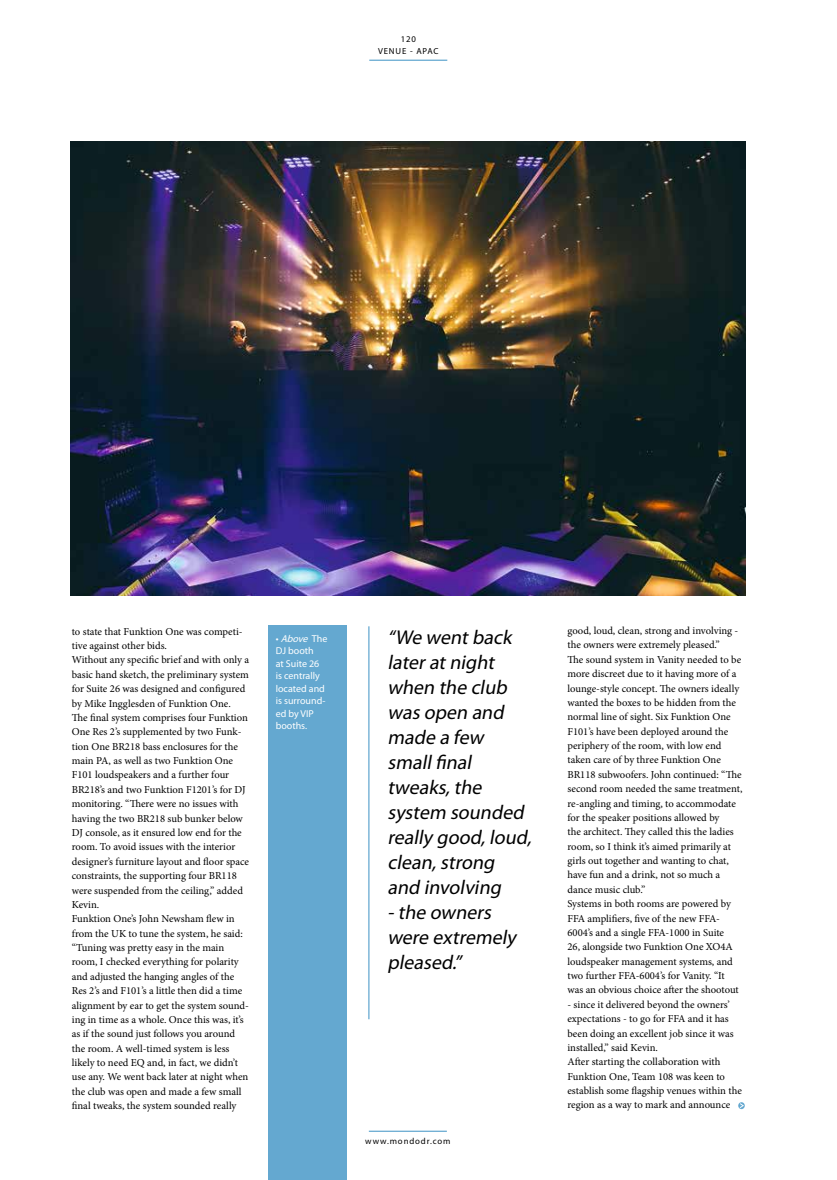
<style>
.page{position:relative;width:837px;height:1180px;background:#fff}
.page>*{position:absolute;margin:0;border:0;box-sizing:border-box;transform-origin:0 0}
.t1{font:italic 20px/25px "Myriad Pro";color:#000}
.t2{font:10.62px/14.4px "Minion Pro";color:#000}
.t3{font:10px/12.5px "Myriad Pro";color:#fff}
.t4{font:8.75px/12.4px "Myriad Pro";letter-spacing:.1em;color:#000;text-align:center}
.s1{font-style:italic}
</style>
<div class="page">
<hr style="left:369px;top:1131px;width:77px;height:1px;background:#64a8d0">
<hr style="left:369px;top:60px;width:78px;height:1px;background:#64a8d0">
<img style="left:71px;top:142px;width:674px;height:453px">
<div style="left:268px;top:625px;width:78px;height:555px;background:#64a8d0"></div>
<hr style="left:368px;top:626px;width:1px;height:393px;background:#64a8d0">
<svg style="left:738px;top:1102px;width:6px;height:7px"></svg>
<p class="t4" style="left:378px;top:33px;width:62px">120<br>VENUE - APAC</p>
<p class="t2" style="left:72px;top:624px;width:179px">to state that Funktion One was competi&shy;tive against other bids.<br>Without any specific brief and with only a basic hand sketch, the preliminary system for Suite 26 was designed and configured by Mike Ingglesden of Funktion One.<br>The final system comprises four Funktion One Res 2’s supplemented by two Funk&shy;tion One BR218 bass enclosures for the main PA, as well as two Funktion One F101 loudspeakers and a further four BR218’s and two Funktion F1201’s for DJ monitoring. “There were no issues with having the two BR218 sub bunker below DJ console, as it ensured low end for the room. To avoid issues with the interior designer’s furniture layout and floor space constraints, the supporting four BR118 were suspended from the ceiling,” added Kevin.<br>Funktion One’s John Newsham flew in from the UK to tune the system, he said: “Tuning was pretty easy in the main room, I checked everything for polarity and adjusted the hanging angles of the Res 2’s and F101’s a little then did a time alignment by ear to get the system sound&shy;ing in time as a whole. Once this was, it’s as if the sound just follows you around the room. A well-timed system is less likely to need EQ and, in fact, we didn’t use any. We went back later at night when the club was open and made a few small final tweaks, the system sounded really</p>
<p class="t3" style="left:275px;top:632px;width:53px">• <span class="s1">Above</span> T h e<br>DJ booth<br>at Suite 26 is centrally located and is surround&shy;ed by VIP booths.</p>
<p class="t2" style="left:567px;top:623px;width:176px">good, loud, clean, strong and involving - the owners were extremely pleased.”<br>The sound system in Vanity needed to be more discreet due to it having more of a lounge-style concept. The owners ideally wanted the boxes to be hidden from the normal line of sight. Six Funktion One F101’s have been deployed around the periphery of the room, with low end taken care of by three Funktion One BR118 subwoofers. John continued: “The second room needed the same treatment, re-angling and timing, to accommodate for the speaker positions allowed by<br>the architect. They called this the ladies room, so I think it’s aimed primarily at girls out together and wanting to chat, have fun and a drink, not so much a dance music club.”<br>Systems in both rooms are powered by FFA amplifiers, five of the new FFA-6004’s and a single FFA-1000 in Suite<br>26, alongside two Funktion One XO4A loudspeaker management systems, and two further FFA-6004’s for Vanity. “It was an obvious choice after the shootout</p>
<p class="t2" style="left:567px;top:997px;width:176px">- since it delivered beyond the owners’ expectations - to go for FFA and it has been doing an excellent job since it was installed,” said Kevin.<br>After starting the collaboration with Funktion One, Team 108 was keen to establish some flagship venues within the region as a way to mark and announce</p>
<h1 class="t1" style="left:387px;top:625px;width:149px">“We wentback lateratnight when the club was open and made a few smallfinal tweaks,the system sounded really good,loud, clean,strong and involving -the owners were extremely pleased.”</h1>
<p class="t4" style="left:365px;top:1135px;width:87px">www.mondodr.com</p>
</div>
